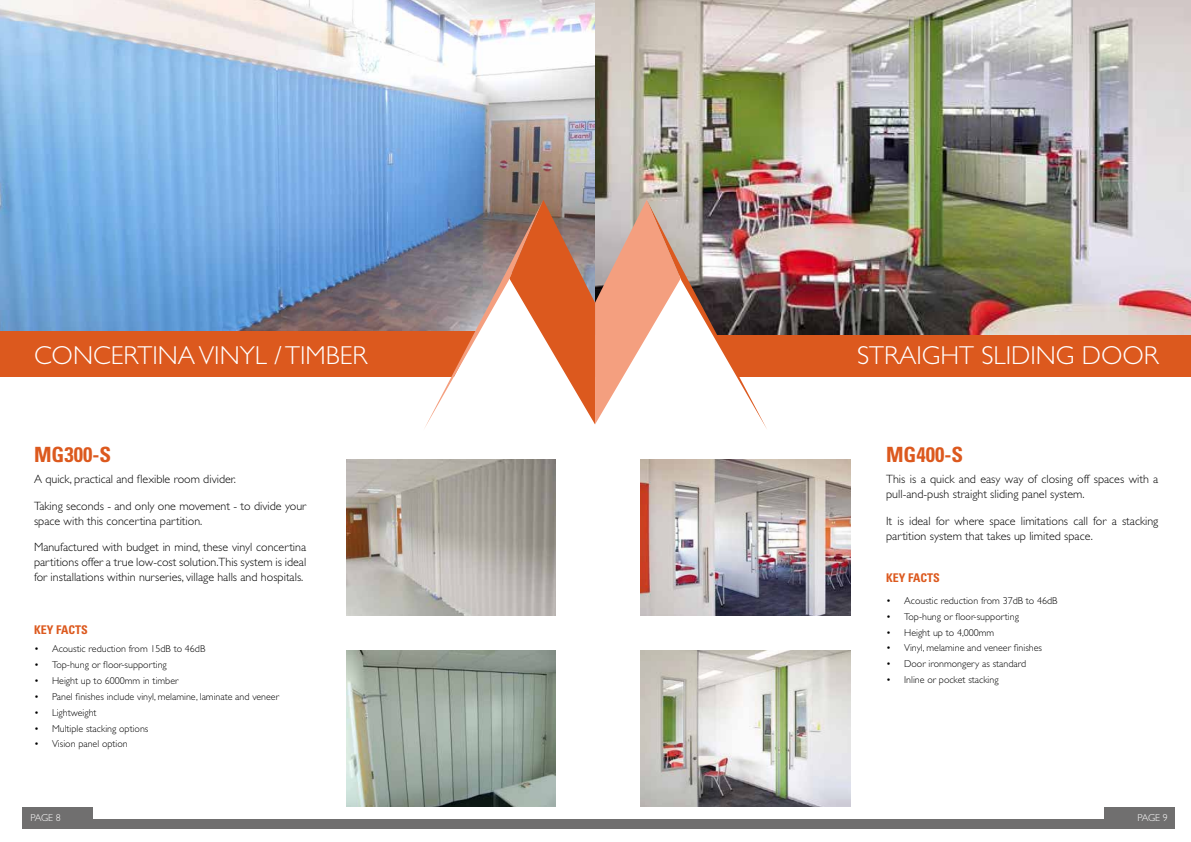
<style>
.page{position:relative;width:1191px;height:842px;background:#fff}
.page>*{position:absolute;margin:0;border:0;box-sizing:border-box;transform-origin:0 0}
.t1{font:300 26px "Gill Sans";color:#fff}
.t2{font:700 condensed 21px "Univers";color:#dc591e}
.t3{font:300 12px/15px "Gill Sans";color:#000}
.t4{font:700 condensed 12px "Univers";color:#dc591e}
.t5{font:300 10px "Gill Sans";color:#000}
.t6{font:300 10px "Gill Sans";color:#fff}
</style>
<div class="page">
<img style="left:0;top:0;width:1191px;height:332px">
<div style="left:0;top:332px;width:1191px;height:45px;background:#dc591e"></div>
<img style="left:347px;top:459px;width:209px;height:156px">
<img style="left:347px;top:651px;width:209px;height:155px">
<img style="left:641px;top:459px;width:209px;height:156px">
<img style="left:641px;top:651px;width:209px;height:155px">
<svg style="left:423px;top:200px;width:344px;height:229px"></svg>
<div style="left:22px;top:819px;width:1152px;height:10px;background:#706f6f"></div>
<div style="left:1104px;top:806px;width:70px;height:13px;background:#706f6f"></div>
<div style="left:22px;top:806px;width:70px;height:13px;background:#706f6f"></div>
<h1 class="t1" style="left:34px;top:340px;width:335px">CONCERTINA VINYL / TIMBER</h1>
<h1 class="t1" style="left:857px;top:340px;width:303px">STRAIGHT SLIDING DOOR</h1>
<h2 class="t2" style="left:34px;top:441px;width:78px">MG300-S</h2>
<p class="t3" style="left:34px;top:466px;width:274px;line-height:26.3px">A quick, practical and flexible room divider.<br>Taking seconds - and only one movement - to divide your</p>
<p class="t3" style="left:34px;top:508px;width:274px;line-height:26.3px">space with this concertina partition.<br>Manufactured with budget in mind, these vinyl concertina</p>
<p class="t3" style="left:34px;top:555px;width:274px">partitions offer a true low-cost solution.This system is ideal for installations within nurseries, village halls and hospitals.</p>
<p class="t4" style="left:34px;top:622px;width:54px">KEY FACTS</p>
<p class="t5" style="left:34px;top:643px;width:173px">• Acoustic reduction from 15dB to 46dB</p>
<p class="t5" style="left:34px;top:659px;width:134px">• Top-hung or floor-supporting</p>
<p class="t5" style="left:34px;top:675px;width:146px">• Height up to 6000mm in timber</p>
<p class="t5" style="left:34px;top:691px;width:246px">• Panel finishes include vinyl, melamine, laminate and veneer</p>
<p class="t5" style="left:34px;top:707px;width:64px">• Lightweight</p>
<p class="t5" style="left:34px;top:722px;width:116px">• Multiple stacking options</p>
<p class="t5" style="left:34px;top:738px;width:95px">• Vision panel option</p>
<h2 class="t2" style="left:886px;top:441px;width:78px">MG400-S</h2>
<p class="t3" style="left:886px;top:472px;width:274px">This is a quick and easy way of closing off spaces with a pull-and-push straight sliding panel system.</p>
<p class="t3" style="left:886px;top:513px;width:274px">It is ideal for where space limitations call for a stacking partition system that takes up limited space.</p>
<p class="t4" style="left:886px;top:571px;width:54px">KEY FACTS</p>
<p class="t5" style="left:886px;top:595px;width:173px">• Acoustic reduction from 37dB to 46dB</p>
<p class="t5" style="left:886px;top:611px;width:134px">• Top-hung or floor-supporting</p>
<p class="t5" style="left:886px;top:626px;width:110px">• Height up to 4,000mm</p>
<p class="t5" style="left:886px;top:642px;width:157px">• Vinyl, melamine and veneer finishes</p>
<p class="t5" style="left:886px;top:658px;width:142px">• Door ironmongery as standard</p>
<p class="t5" style="left:886px;top:674px;width:114px">• Inline or pocket stacking</p>
<p class="t6" style="left:31px;top:812px;width:7px">page</p>
<p class="t6" style="left:56px;top:812px;width:6px">8</p>
<p class="t6" style="left:1137px;top:812px;width:7px">page</p>
<p class="t6" style="left:1162px;top:812px;width:6px">9</p>
</div>
